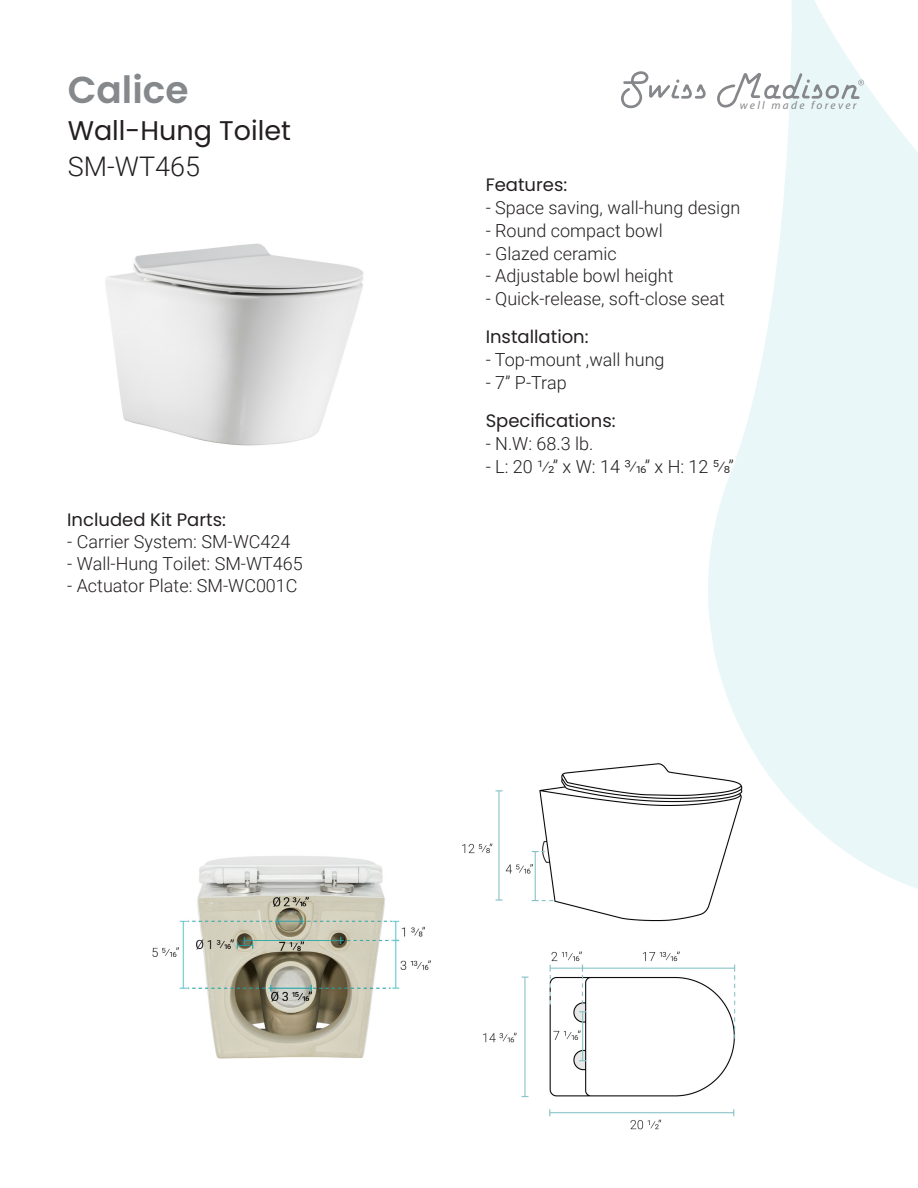
<style>
.page{position:relative;width:918px;height:1188px;background:#fff}
.page>*{position:absolute;margin:0;border:0;box-sizing:border-box;transform-origin:0 0}
.t1{font:600 37.5px "Poppins";color:#85898c}
.t2{font:27px "Poppins";color:#231f20}
.t3{font:300 27px "Roboto";color:#231f20}
.t4{font:300 18px "Roboto";color:#231f20}
.t5{font:18px "Poppins";color:#231f20}
.t6{font:italic 11.4px "Myriad Pro";letter-spacing:.2em;color:#85878a}
</style>
<div class="page">
<img style="left:462px;top:767px;width:274px;height:363px">
<img style="left:105px;top:243px;width:259px;height:203px">
<img style="left:152px;top:856px;width:279px;height:203px">
<svg style="left:619px;top:0;width:299px;height:941px"></svg>
<svg style="left:621px;top:71px;width:86px;height:40px"></svg>
<svg style="left:716px;top:71px;width:148px;height:39px"></svg>
<p class="t1" style="left:68px;top:68px;width:122px">Calice</p>
<p class="t2" style="left:68px;top:114px;width:225px">Wall-Hung Toilet</p>
<p class="t3" style="left:68px;top:148px;width:134px">SM-WT465</p>
<p class="t5" style="left:67px;top:509px;width:160px">Included Kit Parts:</p>
<p class="t4" style="left:67px;top:529px;width:225px">- Carrier System: SM-WC424</p>
<p class="t4" style="left:67px;top:551px;width:237px">- Wall-Hung Toilet: SM-WT465</p>
<p class="t4" style="left:67px;top:573px;width:232px">- Actuator Plate: SM-WC001C</p>
<p class="t6" style="left:740px;top:98px;width:118px">well made forever</p>
<p class="t5" style="left:486px;top:174px;width:83px">Features:</p>
<p class="t4" style="left:486px;top:195px;width:256px">- Space saving, wall-hung design</p>
<p class="t4" style="left:486px;top:218px;width:179px">- Round compact bowl</p>
<p class="t4" style="left:486px;top:241px;width:132px">- Glazed ceramic</p>
<p class="t4" style="left:486px;top:263px;width:189px">- Adjustable bowl height</p>
<p class="t4" style="left:486px;top:286px;width:241px">- Quick-release, soft-close seat</p>
<p class="t5" style="left:486px;top:326px;width:104px">Installation:</p>
<p class="t4" style="left:486px;top:347px;width:180px">- Top-mount ,wall hung</p>
<p class="t4" style="left:486px;top:370px;width:82px">- 7” P-Trap</p>
<p class="t5" style="left:486px;top:410px;width:131px">Specifications:</p>
<p class="t4" style="left:486px;top:431px;width:109px">- N.W: 68.3 lb.</p>
<p class="t4" style="left:486px;top:454px;width:250px">- L: 20 1/2” x W: 14 3/16” x H: 12 5/8”</p>
</div>
